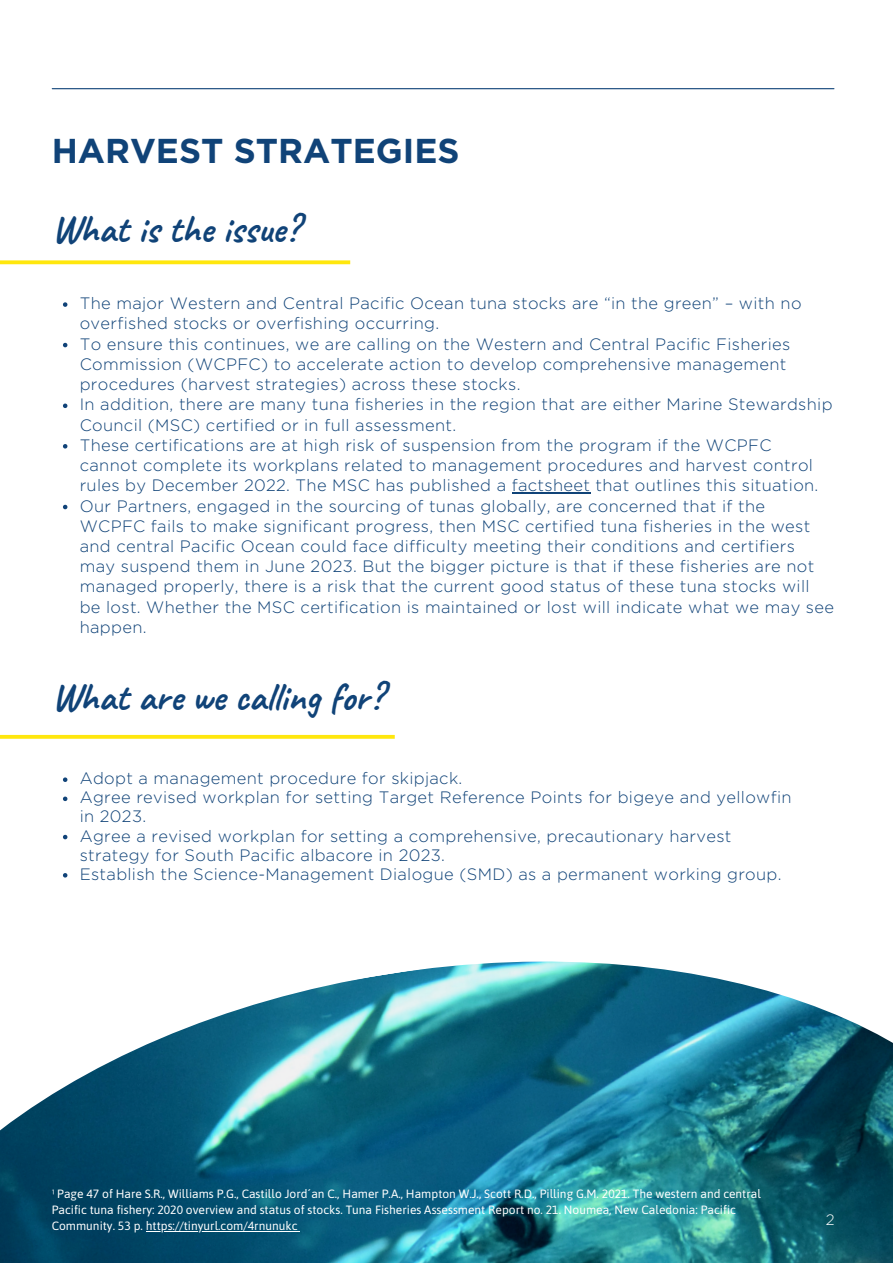
<style>
.page{position:relative;width:893px;height:1264px;background:#fff}
.page>*{position:absolute;margin:0;border:0;box-sizing:border-box;transform-origin:0 0}
.t1{font:700 39px "Caveat";color:#104378}
.t2{font:700 34.5px "Gotham";color:#104378}
.t3{font:300 16.5px/20.2px "Gotham";letter-spacing:.02em;color:#104378}
.t4{font:300 15px "Gotham";color:#fff}
.t5{font:12px/16px "Asap";color:#fff}
</style>
<div class="page">
<svg style="left:0;top:260px;width:350px;height:4px"></svg>
<hr style="left:52px;top:88px;width:781px;height:1px;background:#104378">
<svg style="left:0;top:735px;width:395px;height:3px"></svg>
<img style="left:0;top:961px;width:892px;height:301px">
<svg style="left:63px;top:302px;width:4px;height:5px"></svg>
<svg style="left:63px;top:343px;width:4px;height:4px"></svg>
<svg style="left:63px;top:403px;width:4px;height:5px"></svg>
<svg style="left:63px;top:444px;width:4px;height:4px"></svg>
<hr style="left:511px;top:492px;width:79px;height:1px;background:#104378">
<svg style="left:63px;top:505px;width:4px;height:4px"></svg>
<svg style="left:63px;top:777px;width:4px;height:5px"></svg>
<svg style="left:63px;top:796px;width:4px;height:5px"></svg>
<svg style="left:63px;top:834px;width:4px;height:5px"></svg>
<svg style="left:63px;top:873px;width:4px;height:4px"></svg>
<hr style="left:146px;top:1230px;width:151px;height:1px;background:#fff">
<h2 class="t2" style="left:52px;top:135px;width:409px">HARVEST STRATEGIES</h2>
<h1 class="t1" style="left:52px;top:204px;width:249px">What is the issue?</h1>
<p class="t3" style="left:80px;top:293px;width:755px">The major Western and Central Pacific Ocean tuna stocks are “in the green” – with no overfished stocks or overfishing occurring.<br>To ensure this continues, we are calling on the Western and Central Pacific Fisheries Commission (WCPFC) to accelerate action to develop comprehensive management procedures (harvest strategies) across these stocks.<br>In addition, there are many tuna fisheries in the region that are either Marine Stewardship Council (MSC) certified or in full assessment.<br>These certifications are at high risk of suspension from the program if the WCPFC<br>cannot complete its workplans related to management procedures and harvest control rules by December 2022. The MSC has published a factsheet that outlines this situation.<br>Our Partners, engaged in the sourcing of tunas globally, are concerned that if the WCPFC fails to make significant progress, then MSC certified tuna fisheries in the west and central Pacific Ocean could face difficulty meeting their conditions and certifiers may suspend them in June 2023. But the bigger picture is that if these fisheries are not managed properly, there is a risk that the current good status of these tuna stocks will be lost. Whether the MSC certification is maintained or lost will indicate what we may see happen.</p>
<h1 class="t1" style="left:52px;top:672px;width:333px">What are we calling for?</h1>
<p class="t3" style="left:80px;top:768px;width:713px;line-height:19px">Adopt a management procedure for skipjack.<br>Agree revised workplan for setting Target Reference Points for bigeye and yellowfin in 2023.<br>Agree a revised workplan for setting a comprehensive, precautionary harvest strategy for South Pacific albacore in 2023.<br>Establish the Science-Management Dialogue (SMD) as a permanent working group.</p>
<p class="t5" style="left:52px;top:1185px;width:710px">¹ Page 47 of Hare S.R., Williams P.G., Castillo Jord´an C., Hamer P.A., Hampton W.J., Scott R.D., Pilling G.M. 2021. The western and central<br>Pacific tuna fishery: 2020 overview and status of stocks. Tuna Fisheries Assessment Report no. 21. Noumea, New Caledonia: Pacific<br>Community. 53 p. https://tinyurl.com/4rnunukc</p>
<p class="t4" style="left:825px;top:1210px;width:10px">2</p>
</div>
